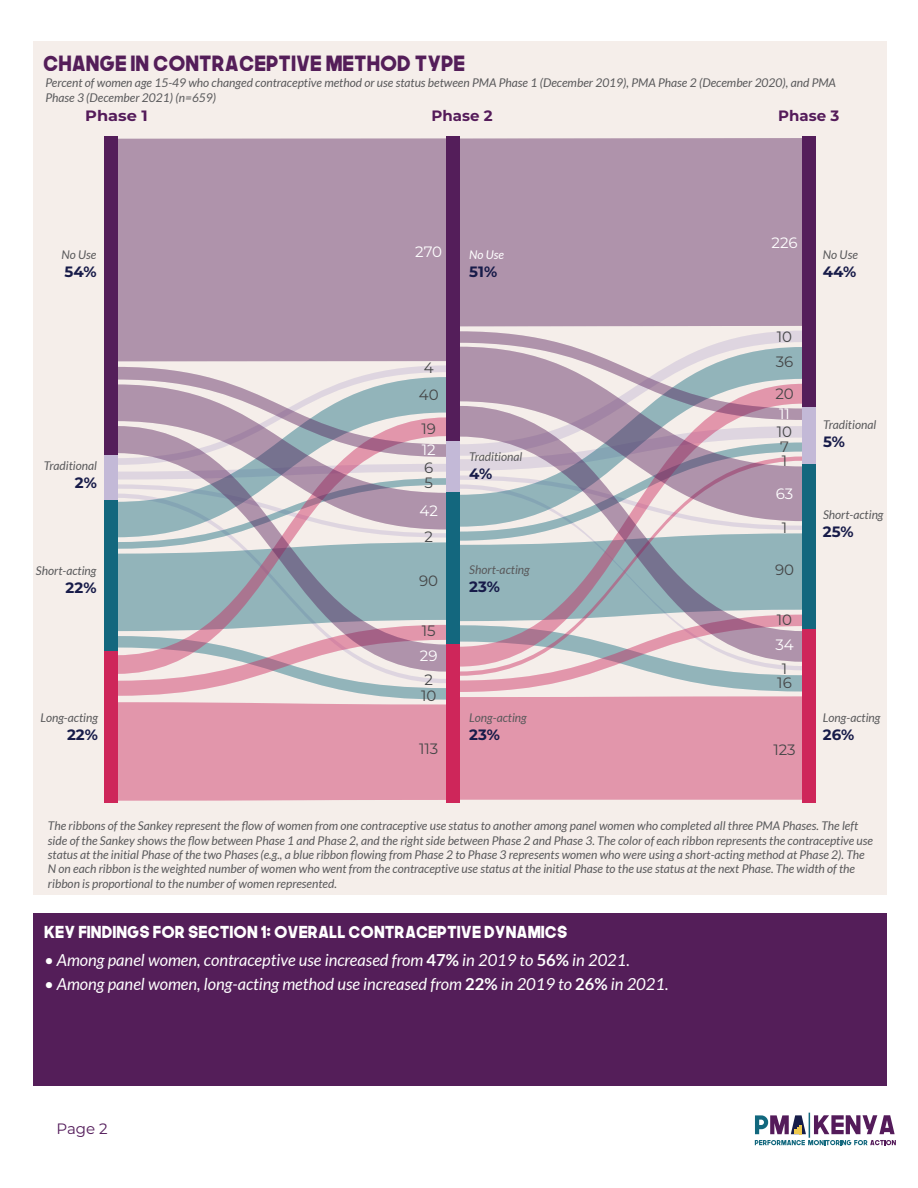
<style>
.page{position:relative;width:918px;height:1188px;background:#fff}
.page>*{position:absolute;margin:0;border:0;box-sizing:border-box;transform-origin:0 0}
.t1{font:21px "The Next Font";color:#541e59}
.t2{font:italic 16.5px "Lato";color:#fff}
.t3{font:16.5px "The Next Font";color:#fff}
.t4{font:15px "Montserrat";color:#454647}
.t5{font:700 15px "Montserrat";color:#171b49}
.t6{font:15px "Montserrat";color:#fff}
.t7{font:700 15px "Montserrat";color:#541b5a}
.t8{font:700 15px "Montserrat";color:#541b5a;scale:1.08 1}
.t9{font:15px "Montserrat";color:#531b5a}
.t10{font:italic 12px/14.4px "Lato";color:#59595b}
.t11{font:italic 12px "Lato";color:#fff}
.s1{font-weight:700;font-style:normal}
</style>
<div class="page">
<svg style="left:755px;top:1113px;width:141px;height:32px"></svg>
<div style="left:33px;top:42px;width:854px;height:853px;background:#f5eeea"></div>
<div style="left:33px;top:913px;width:854px;height:173px;background:#541e59"></div>
<svg style="left:460px;top:331px;width:342px;height:469px"></svg>
<svg style="left:460px;top:521px;width:342px;height:141px;fill:#92b4ba"></svg>
<svg style="left:460px;top:347px;width:342px;height:174px"></svg>
<div style="left:460px;top:138px;width:342px;height:188px;background:#af93ab"></div>
<svg style="left:118px;top:365px;width:328px;height:436px"></svg>
<svg style="left:118px;top:529px;width:328px;height:143px;fill:#92b4ba"></svg>
<svg style="left:118px;top:384px;width:328px;height:145px"></svg>
<div style="left:118px;top:138px;width:328px;height:223px;background:#af93ab"></div>
<div style="left:104px;top:455px;width:14px;height:45px;background:#c3b9d7"></div>
<div style="left:104px;top:500px;width:14px;height:151px;background:#13677e"></div>
<div style="left:104px;top:651px;width:14px;height:151px;background:#ce265a"></div>
<div style="left:104px;top:137px;width:14px;height:318px;background:#541e5a"></div>
<div style="left:446px;top:441px;width:14px;height:51px;background:#c3b9d7"></div>
<div style="left:446px;top:492px;width:14px;height:152px;background:#13677e"></div>
<div style="left:446px;top:644px;width:14px;height:158px;background:#ce265a"></div>
<div style="left:446px;top:137px;width:14px;height:304px;background:#541e5a"></div>
<div style="left:802px;top:629px;width:14px;height:173px;background:#ce265a"></div>
<div style="left:802px;top:463px;width:14px;height:166px;background:#13677e"></div>
<div style="left:802px;top:137px;width:14px;height:270px;background:#541e5a"></div>
<div style="left:802px;top:407px;width:14px;height:57px;background:#c3b9d7"></div>
<h1 class="t1" style="left:43px;top:49px;width:424px">CHANGE IN CONTRACEPTIVE METHOD TYPE</h1>
<p class="t10" style="left:45px;top:76px;width:792px">Percent of women age 15-49 who changed contraceptive method or use status between PMA Phase 1 (December 2019), PMA Phase 2 (December 2020), and PMA<br>Phase 3 (December 2021) (n=659)</p>
<p class="t8" style="left:85px;top:105px;width:60px">Phase 1</p>
<p class="t7" style="left:431px;top:105px;width:63px">Phase 2</p>
<p class="t7" style="left:778px;top:105px;width:63px">Phase 3</p>
<p class="t10" style="left:62px;top:248px;width:36px">No Use</p>
<p class="t5" style="left:65px;top:261px;width:33px">54%</p>
<p class="t6" style="left:415px;top:241px;width:28px">270</p>
<p class="t11" style="left:469px;top:248px;width:36px">No Use</p>
<p class="t5" style="left:469px;top:261px;width:29px">51%</p>
<p class="t6" style="left:772px;top:233px;width:28px">226</p>
<p class="t10" style="left:823px;top:248px;width:36px">No Use</p>
<p class="t5" style="left:823px;top:261px;width:35px">44%</p>
<p class="t4" style="left:777px;top:326px;width:17px">10</p>
<p class="t4" style="left:424px;top:358px;width:11px">4</p>
<p class="t4" style="left:776px;top:352px;width:19px">36</p>
<p class="t4" style="left:419px;top:385px;width:21px">40</p>
<p class="t4" style="left:775px;top:384px;width:20px">20</p>
<p class="t10" style="left:44px;top:459px;width:55px">Traditional</p>
<p class="t5" style="left:75px;top:472px;width:24px">2%</p>
<p class="t4" style="left:421px;top:418px;width:16px">19</p>
<p class="t6" style="left:422px;top:440px;width:15px">12</p>
<p class="t4" style="left:424px;top:457px;width:11px">6</p>
<p class="t6" style="left:420px;top:501px;width:20px">42</p>
<p class="t4" style="left:424px;top:472px;width:10px">5</p>
<p class="t4" style="left:424px;top:526px;width:10px">2</p>
<p class="t10" style="left:469px;top:449px;width:55px">Traditional</p>
<p class="t5" style="left:469px;top:462px;width:25px">4%</p>
<p class="t6" style="left:779px;top:403px;width:12px">11</p>
<p class="t4" style="left:777px;top:422px;width:17px">10</p>
<p class="t4" style="left:780px;top:436px;width:10px">7</p>
<p class="t4" style="left:782px;top:450px;width:7px">1</p>
<p class="t6" style="left:776px;top:484px;width:19px">63</p>
<p class="t4" style="left:782px;top:517px;width:7px">1</p>
<p class="t10" style="left:823px;top:418px;width:55px">Traditional</p>
<p class="t5" style="left:823px;top:431px;width:23px">5%</p>
<p class="t10" style="left:823px;top:508px;width:62px">Short-acting</p>
<p class="t5" style="left:823px;top:521px;width:32px">25%</p>
<p class="t10" style="left:36px;top:564px;width:62px">Short-acting</p>
<p class="t5" style="left:66px;top:577px;width:33px">22%</p>
<p class="t4" style="left:419px;top:570px;width:21px">90</p>
<p class="t10" style="left:469px;top:562px;width:62px">Short-acting</p>
<p class="t5" style="left:469px;top:575px;width:32px">23%</p>
<p class="t4" style="left:775px;top:559px;width:21px">90</p>
<p class="t4" style="left:422px;top:621px;width:15px">15</p>
<p class="t6" style="left:420px;top:646px;width:19px">29</p>
<p class="t4" style="left:424px;top:669px;width:10px">2</p>
<p class="t4" style="left:421px;top:685px;width:17px">10</p>
<p class="t4" style="left:777px;top:610px;width:17px">10</p>
<p class="t4" style="left:782px;top:658px;width:7px">1</p>
<p class="t6" style="left:775px;top:635px;width:20px">34</p>
<p class="t4" style="left:777px;top:673px;width:16px">16</p>
<p class="t10" style="left:40px;top:711px;width:59px">Long-acting</p>
<p class="t5" style="left:67px;top:724px;width:33px">22%</p>
<p class="t10" style="left:469px;top:711px;width:59px">Long-acting</p>
<p class="t5" style="left:469px;top:724px;width:32px">23%</p>
<p class="t10" style="left:823px;top:711px;width:59px">Long-acting</p>
<p class="t5" style="left:823px;top:724px;width:33px">26%</p>
<p class="t4" style="left:419px;top:739px;width:21px">113</p>
<p class="t4" style="left:773px;top:740px;width:24px">123</p>
<p class="t10" style="left:48px;top:819px;width:827px">The ribbons of the Sankey represent the flow of women from one contraceptive use status to another among panel women who completed all three PMA Phases. The left side of the Sankey shows the flow between Phase 1 and Phase 2, and the right side between Phase 2 and Phase 3. The color of each ribbon represents the contraceptive use status at the initial Phase of the two Phases (e.g., a blue ribbon flowing from Phase 2 to Phase 3 represents women who were using a short-acting method at Phase 2). The N on each ribbon is the weighted number of women who went from the contraceptive use status at the initial Phase to the use status at the next Phase. The width of the ribbon is proportional to the number of women represented.</p>
<h2 class="t3" style="left:44px;top:921px;width:525px">KEY FINDINGS FOR SECTION 1: OVERALL CONTRACEPTIVE DYNAMICS</h2>
<h2 class="t2" style="left:44px;top:951px;width:587px">• Among panel women, contraceptive use increased from <span class="s1">47%</span> in 2019 to <span class="s1">56%</span> in 2021.</h2>
<h2 class="t2" style="left:44px;top:975px;width:626px">• Among panel women, long-acting method use increased from <span class="s1">22%</span> in 2019 to <span class="s1">26%</span> in 2021.</h2>
<p class="t9" style="left:56px;top:1118px;width:53px">Page 2</p>
</div>
